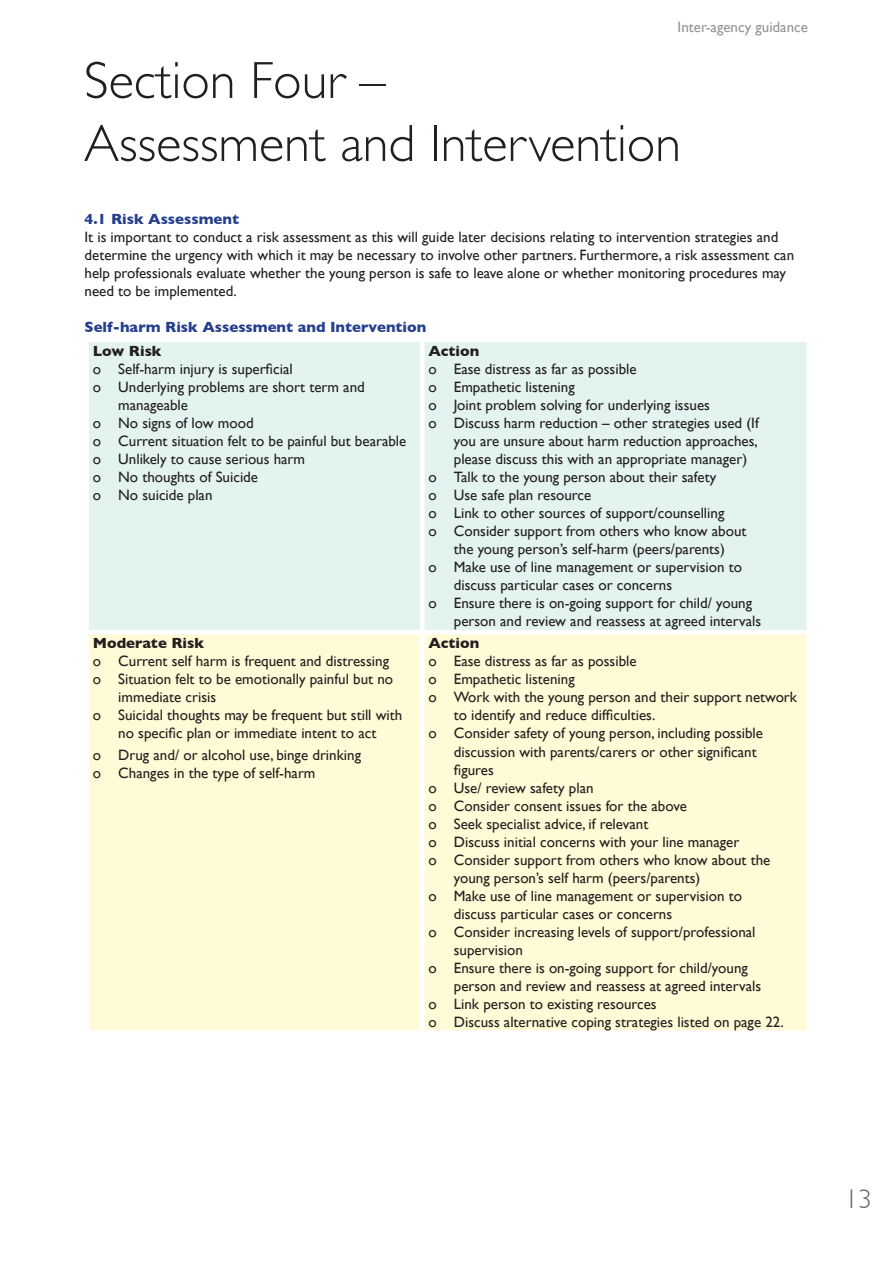
<style>
.page{position:relative;width:893px;height:1263px;background:#fff}
.page>*{position:absolute;margin:0;border:0;box-sizing:border-box;transform-origin:0 0}
.t1{font:300 52.5px/63px "Gill Sans";color:#231f20}
.t2{font:300 27px "Gill Light S Si";color:#636366}
.t3{font:15px/18px "Gill Sans";color:#231f20}
.t4{font:700 15px "Gill Sans";color:#253f8e}
.t5{font:700 15px "Gill Sans";color:#231f20}
.t6{font:15px "Gill Sans";color:#939598}
</style>
<div class="page">
<div style="left:89px;top:342px;width:718px;height:288px;background:#e3f3f0"></div>
<div style="left:89px;top:634px;width:718px;height:396px;background:#fffbd6"></div>
<div style="left:420px;top:342px;width:5px;height:288px;background:#fff"></div>
<div style="left:420px;top:634px;width:5px;height:396px;background:#fff"></div>
<p class="t6" style="left:678px;top:18px;width:132px">Inter-agency guidance</p>
<h1 class="t1" style="left:84px;top:47px;width:598px">Section Four –<br>Assessment and Intervention</h1>
<p class="t4" style="left:85px;top:207px;width:156px">4.1 Risk Assessment</p>
<p class="t3" style="left:85px;top:227px;width:711px">It is important to conduct a risk assessment as this will guide later decisions relating to intervention strategies and determine the urgency with which it may be necessary to involve other partners. Furthermore, a risk assessment can help professionals evaluate whether the young person is safe to leave alone or whether monitoring procedures may need to be implemented.</p>
<p class="t4" style="left:85px;top:315px;width:343px">Self-harm Risk Assessment and Intervention</p>
<p class="t5" style="left:93px;top:339px;width:70px">Low Risk</p>
<p class="t3" style="left:93px;top:360px;width:201px">o Self-harm injury is superficial</p>
<p class="t3" style="left:93px;top:378px;width:274px">o Underlying problems are short term and</p>
<p class="t3" style="left:118px;top:396px;width:71px">manageable</p>
<p class="t3" style="left:93px;top:414px;width:162px">o No signs of low mood</p>
<p class="t3" style="left:93px;top:432px;width:315px">o Current situation felt to be painful but bearable</p>
<p class="t3" style="left:93px;top:450px;width:214px">o Unlikely to cause serious harm</p>
<p class="t3" style="left:93px;top:468px;width:167px">o No thoughts of Suicide</p>
<p class="t3" style="left:93px;top:486px;width:121px">o No suicide plan</p>
<p class="t5" style="left:428px;top:339px;width:52px">Action</p>
<p class="t3" style="left:428px;top:360px;width:210px">o Ease distress as far as possible</p>
<p class="t3" style="left:428px;top:378px;width:148px">o Empathetic listening</p>
<p class="t3" style="left:428px;top:396px;width:283px">o Joint problem solving for underlying issues</p>
<p class="t3" style="left:428px;top:414px;width:332px">o Discuss harm reduction – other strategies used (If</p>
<p class="t3" style="left:454px;top:432px;width:305px">you are unsure about harm reduction approaches,</p>
<p class="t3" style="left:454px;top:450px;width:295px">please discuss this with an appropriate manager)</p>
<p class="t3" style="left:428px;top:468px;width:289px">o Talk to the young person about their safety</p>
<p class="t3" style="left:428px;top:486px;width:164px">o Use safe plan resource</p>
<p class="t3" style="left:428px;top:504px;width:298px">o Link to other sources of support/counselling</p>
<p class="t3" style="left:428px;top:522px;width:320px">o Consider support from others who know about</p>
<p class="t3" style="left:454px;top:540px;width:273px">the young person’s self-harm (peers/parents)</p>
<p class="t3" style="left:428px;top:558px;width:315px">o Make use of line management or supervision to</p>
<p class="t3" style="left:454px;top:576px;width:220px">discuss particular cases or concerns</p>
<p class="t3" style="left:428px;top:594px;width:325px">o Ensure there is on-going support for child/ young</p>
<p class="t3" style="left:454px;top:612px;width:309px">person and review and reassess at agreed intervals</p>
<p class="t5" style="left:93px;top:631px;width:113px">Moderate Risk</p>
<p class="t3" style="left:93px;top:652px;width:298px">o Current self harm is frequent and distressing</p>
<p class="t3" style="left:93px;top:670px;width:302px">o Situation felt to be emotionally painful but no</p>
<p class="t3" style="left:118px;top:688px;width:99px">immediate crisis</p>
<p class="t3" style="left:93px;top:706px;width:311px">o Suicidal thoughts may be frequent but still with</p>
<p class="t3" style="left:118px;top:724px;width:260px">no specific plan or immediate intent to act</p>
<p class="t3" style="left:93px;top:746px;width:270px">o Drug and/ or alcohol use, binge drinking o Changes in the type of self-harm</p>
<p class="t5" style="left:428px;top:631px;width:52px">Action</p>
<p class="t3" style="left:428px;top:652px;width:210px">o Ease distress as far as possible</p>
<p class="t3" style="left:428px;top:670px;width:148px">o Empathetic listening</p>
<p class="t3" style="left:428px;top:688px;width:370px">o Work with the young person and their support network</p>
<p class="t3" style="left:454px;top:706px;width:203px">to identify and reduce difficulties.</p>
<p class="t3" style="left:428px;top:724px;width:336px">o Consider safety of young person, including possible</p>
<p class="t3" style="left:454px;top:742px;width:304px">discussion with parents/carers or other significant</p>
<p class="t3" style="left:454px;top:760px;width:42px">figures</p>
<p class="t3" style="left:428px;top:778px;width:167px">o Use/ review safety plan</p>
<p class="t3" style="left:428px;top:796px;width:260px">o Consider consent issues for the above</p>
<p class="t3" style="left:428px;top:814px;width:221px">o Seek specialist advice, if relevant</p>
<p class="t3" style="left:428px;top:832px;width:313px">o Discuss initial concerns with your line manager</p>
<p class="t3" style="left:428px;top:850px;width:344px">o Consider support from others who know about the</p>
<p class="t3" style="left:454px;top:868px;width:248px">young person’s self harm (peers/parents)</p>
<p class="t3" style="left:428px;top:886px;width:315px">o Make use of line management or supervision to</p>
<p class="t3" style="left:454px;top:904px;width:220px">discuss particular cases or concerns</p>
<p class="t3" style="left:428px;top:922px;width:329px">o Consider increasing levels of support/professional</p>
<p class="t3" style="left:454px;top:940px;width:71px">supervision</p>
<p class="t3" style="left:428px;top:958px;width:321px">o Ensure there is on-going support for child/young</p>
<p class="t3" style="left:454px;top:976px;width:309px">person and review and reassess at agreed intervals</p>
<p class="t3" style="left:428px;top:994px;width:230px">o Link person to existing resources</p>
<p class="t3" style="left:428px;top:1012px;width:357px">o Discuss alternative coping strategies listed on page 22.</p>
<h2 class="t2" style="left:845px;top:1183px;width:28px">13</h2>
</div>
